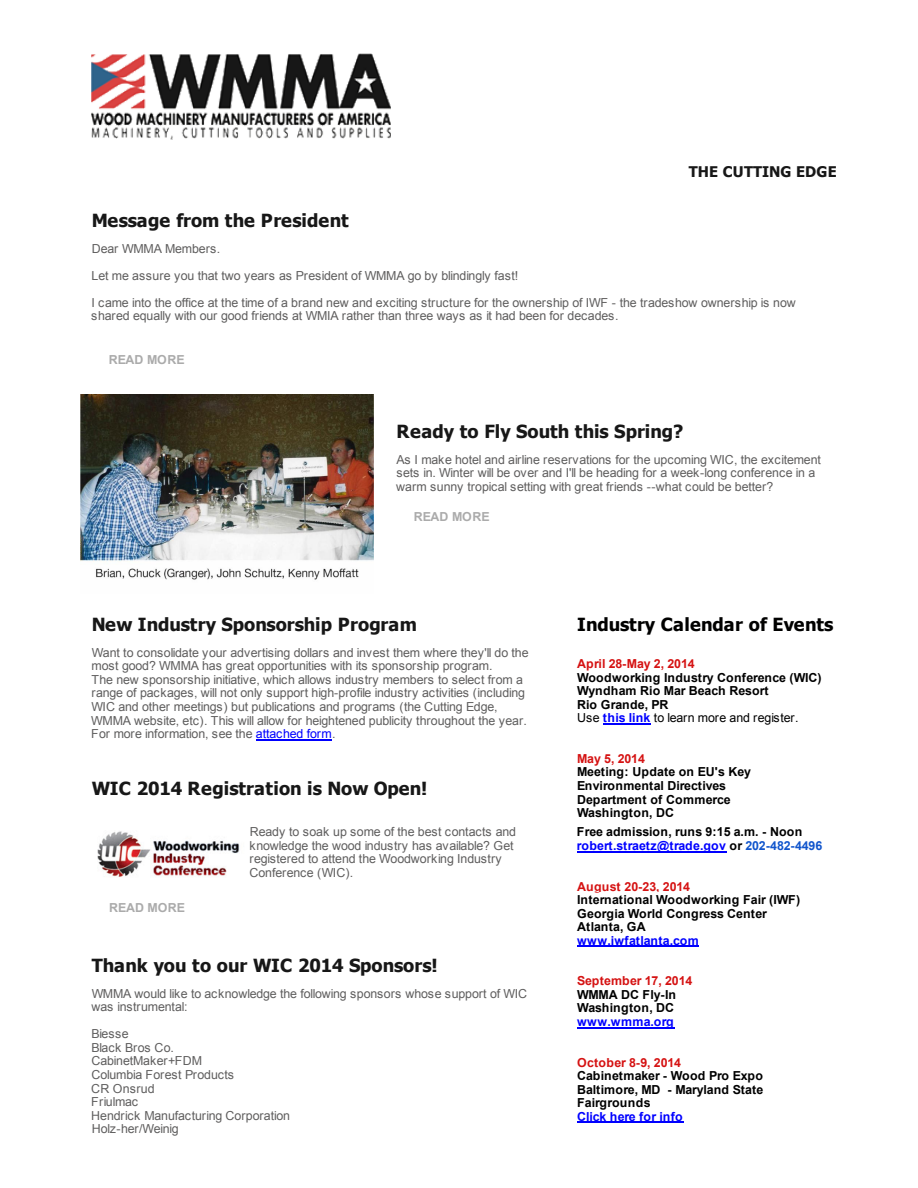
<style>
.page{position:relative;width:918px;height:1188px;background:#fff}
.page>*{position:absolute;margin:0;border:0;box-sizing:border-box;transform-origin:0 0}
.t1{font:700 18px "Tahoma";letter-spacing:.005em;color:#171717}
.t2{font:700 18px "Tahoma";letter-spacing:.01em;color:#010100}
.t3{font:700 14.7px "Tahoma";letter-spacing:.005em;color:#171717}
.t4{font:12.45px/13.5px "Arial";letter-spacing:-.01em;color:#5f5e5e}
.t5{font:700 12.45px/13.5px "Arial";letter-spacing:-.005em;color:#000}
.t6{font:700 12.45px "Arial";letter-spacing:.005em;color:#ababab}
.t7{font:700 12.45px "Arial";letter-spacing:-.01em;color:#d51212}
.s1{color:#00f}
.s2{color:#d51212}
.s3{font-weight:400}
.s4{color:#15c}
</style>
<div class="page">
<hr style="left:577px;top:946px;width:122px;height:1px;background:#00f">
<hr style="left:577px;top:1027px;width:97px;height:1px;background:#00f">
<hr style="left:577px;top:1122px;width:106px;height:1px;background:#00f">
<img style="left:80px;top:395px;width:294px;height:185px">
<img style="left:97px;top:831px;width:143px;height:46px">
<img style="left:92px;top:54px;width:299px;height:86px">
<hr style="left:257px;top:739px;width:75px;height:1px;background:#00f">
<hr style="left:603px;top:723px;width:48px;height:2px;background:#00f">
<hr style="left:577px;top:851px;width:149px;height:1px;background:#00f">
<p class="t3" style="left:689px;top:161px;width:149px">THE CUTTING EDGE</p>
<p class="t1" style="left:92px;top:207px;width:258px">Message from the President</p>
<p class="t4" style="left:92px;top:235px;width:706px;line-height:27.2px">Dear WMMA Members.<br>Let me assure you that two years as President of WMMA go by blindingly fast!<br>I came into the office at the time of a brand new and exciting structure for the ownership of IWF - the tradeshow ownership is now</p>
<p class="t4" style="left:91px;top:309px;width:529px">shared equally with our good friends at WMIA rather than three ways as it had been for decades.</p>
<p class="t6" style="left:109px;top:352px;width:78px">READ MORE</p>
<p class="t1" style="left:397px;top:419px;width:288px">Ready to Fly South this Spring?</p>
<p class="t4" style="left:396px;top:453px;width:426px">As I make hotel and airline reservations for the upcoming WIC, the excitement sets in. Winter will be over and I'll be heading for a week-long conference in a warm sunny tropical setting with great friends --what could be better?</p>
<p class="t6" style="left:414px;top:509px;width:78px">READ MORE</p>
<p class="t1" style="left:92px;top:612px;width:327px">New Industry Sponsorship Program</p>
<p class="t4" style="left:91px;top:646px;width:439px">Want to consolidate your advertising dollars and invest them where they'll do the most good? WMMA has great opportunities with its sponsorship program.<br>The new sponsorship initiative, which allows industry members to select from a range of packages, will not only support high-profile industry activities (including WIC and other meetings) but publications and programs (the Cutting Edge, WMMA website, etc). This will allow for heightened publicity throughout the year.<br>For more information, see the <span class="s1">attached form</span>.</p>
<p class="t1" style="left:92px;top:775px;width:337px">WIC 2014 Registration is Now Open!</p>
<p class="t4" style="left:249px;top:825px;width:268px">Ready to soak up some of the best contacts and knowledge the wood industry has available? Get registered to attend the Woodworking Industry Conference (WIC).</p>
<p class="t6" style="left:109px;top:899px;width:78px">READ MORE</p>
<p class="t1" style="left:92px;top:953px;width:347px">Thank you to our WIC 2014 Sponsors!</p>
<p class="t4" style="left:92px;top:987px;width:437px">WMMA would like to acknowledge the following sponsors whose support of WIC was instrumental:</p>
<p class="t4" style="left:91px;top:1027px;width:200px">Biesse<br>Black Bros Co.<br>CabinetMaker+FDM<br>Columbia Forest Products<br>CR Onsrud<br>Friulmac<br>Hendrick Manufacturing Corporation<br>Holz-her/Weinig</p>
<p class="t2" style="left:577px;top:612px;width:258px">Industry Calendar of Events</p>
<p class="t5" style="left:577px;top:657px;width:246px"><span class="s2">April 28-May 2, 2014<br></span>Woodworking Industry Conference (WIC)<br>Wyndham Rio Mar Beach Resort<br>Rio Grande, PR<br><span class="s3">Use</span> <span class="s1">this link</span> <span class="s3">to learn more and register.</span></p>
<p class="t5" style="left:577px;top:752px;width:176px"><span class="s2">May 5, 2014<br></span>Meeting: Update on EU's Key<br>Environmental Directives<br>Department of Commerce<br>Washington, DC</p>
<p class="t5" style="left:577px;top:826px;width:247px">Free admission, runs 9:15 a.m. - Noon <span class="s1">robert.straetz@trade.gov</span> or <span class="s4">202-482-4496</span></p>
<p class="t7" style="left:577px;top:878px;width:114px">August 20-23, 2014</p>
<p class="t5" style="left:577px;top:893px;width:225px">International Woodworking Fair (IWF)<br>Georgia World Congress Center<br>Atlanta, GA<br><span class="s1">www.iwfatlanta.com</span></p>
<p class="t5" style="left:577px;top:975px;width:117px"><span class="s2">September 17, 2014<br></span>WMMA DC Fly-In<br>Washington, DC <span class="s1">www.wmma.org</span></p>
<p class="t5" style="left:577px;top:1056px;width:188px"><span class="s2">October 8-9, 2014<br></span>Cabinetmaker - Wood Pro Expo<br>Baltimore, MD - Maryland State<br>Fairgrounds<br><span class="s1">Click here for info</span></p>
</div>
